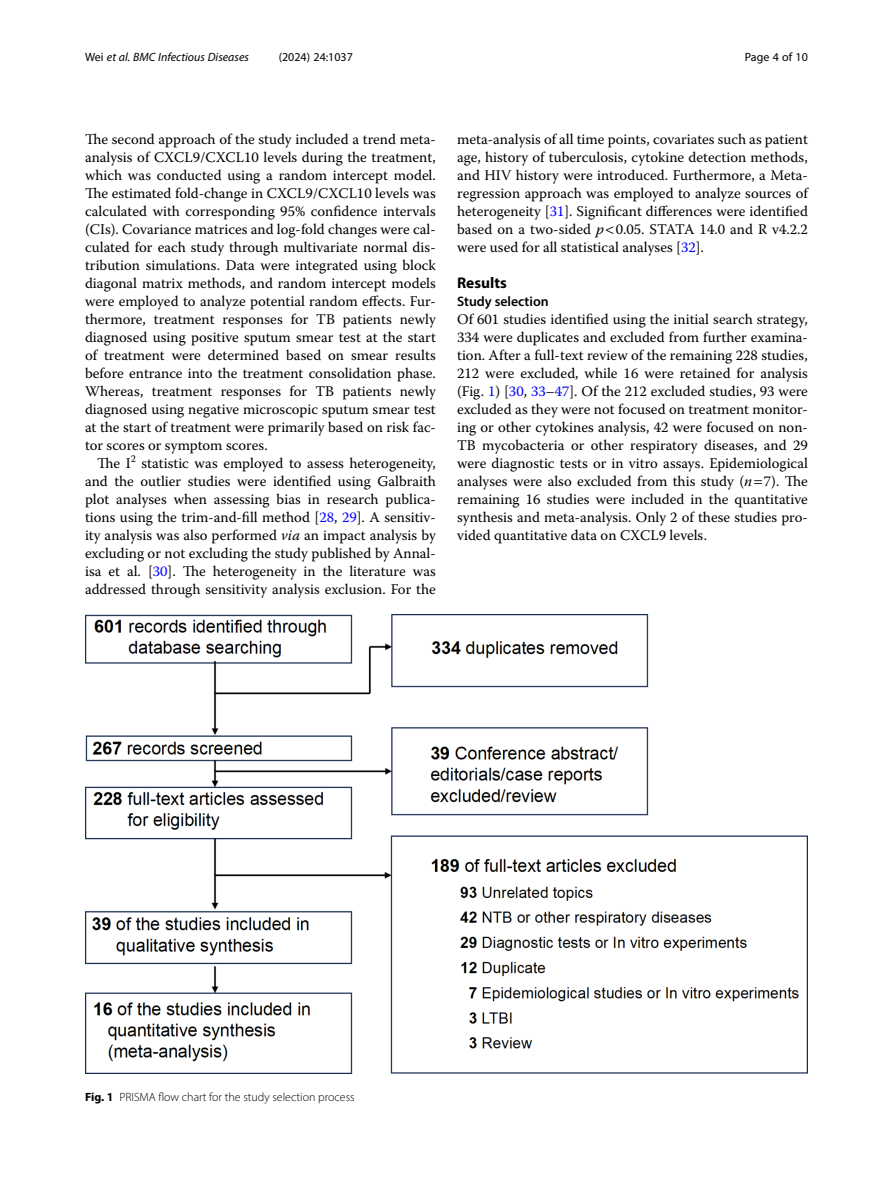
<style>
.page{position:relative;width:893px;height:1191px;background:#fff}
.page>*{position:absolute;margin:0;border:0;box-sizing:border-box;transform-origin:0 0}
.Head_1{font:700 15.45px "Myriad Pro";color:#000}
.Body_Text_Indent{font:14.7px/18px "Warnock Pro";color:#000;text-align:justify}
.Body_Text{font:14.7px/18px "Warnock Pro";color:#000;text-align:justify}
.Head_2_After_1{font:600 13.8px "Myriad Pro";color:#000}
.Figure_Caption{font:300 12px "Myriad Pro";color:#000}
.t1{font:italic 12px "Myriad Pro";color:#000}
.t2{font:12px "Myriad Pro";color:#000}
.s1{font-style:normal}
.s2{color:#00f}
.s3{font-style:italic}
.s4{font-weight:700}
</style>
<div class="page">
<img style="left:85px;top:615px;width:723px;height:459px">
<p class="t1" style="left:85px;top:50px;width:165px"><span class="s1">Wei</span> et al. BMC Infectious Diseases</p>
<p class="t2" style="left:279px;top:50px;width:76px">(2024) 24:1037</p>
<p class="t2" style="left:745px;top:50px;width:65px">Page 4 of 10</p>
<p class="Body_Text_Indent" style="left:85px;top:130px;width:352px">The second approach of the study included a trend meta&shy;analysis of CXCL9/CXCL10 levels during the treatment, which was conducted using a random intercept model.<br>The estimated fold-change in CXCL9/CXCL10 levels was calculated with corresponding 95% confidence intervals (CIs). Covariance matrices and log-fold changes were cal&shy;culated for each study through multivariate normal dis&shy;tribution simulations. Data were integrated using block diagonal matrix methods, and random intercept models were employed to analyze potential random effects. Fur&shy;thermore, treatment responses for TB patients newly diagnosed using positive sputum smear test at the start of treatment were determined based on smear results before entrance into the treatment consolidation phase.<br>Whereas, treatment responses for TB patients newly diagnosed using negative microscopic sputum smear test at the start of treatment were primarily based on risk fac&shy;tor scores or symptom scores.</p>
<p class="Body_Text_Indent" style="left:85px;top:454px;width:352px;text-indent:12px">The I<sup>2</sup> statistic was employed to assess heterogeneity, and the outlier studies were identified using Galbraith plot analyses when assessing bias in research publica&shy;tions using the trim-and-fill method [<span class="s2">28</span>, <span class="s2">29</span>]. A sensitiv&shy;ity analysis was also performed <span class="s3">via</span> an impact analysis by excluding or not excluding the study published by Annal&shy;isa et al. [<span class="s2">30</span>]. The heterogeneity in the literature was addressed through sensitivity analysis exclusion. For the</p>
<p class="Body_Text_Indent" style="left:457px;top:130px;width:352px">meta-analysis of all time points, covariates such as patient age, history of tuberculosis, cytokine detection methods, and HIV history were introduced. Furthermore, a Meta&shy;regression approach was employed to analyze sources of heterogeneity [<span class="s2">31</span>]. Significant differences were identified based on a two-sided <span class="s3">p</span> 0.05. STATA 14.0 and R v4.2.2 were used for all statistical analyses [<span class="s2">32</span>].</p>
<p class="Head_1" style="left:457px;top:273px;width:51px">Results</p>
<p class="Head_2_After_1" style="left:457px;top:293px;width:93px">Study selection</p>
<p class="Body_Text" style="left:457px;top:310px;width:352px">Of 601 studies identified using the initial search strategy, 334 were duplicates and excluded from further examina&shy;tion. After a full-text review of the remaining 228 studies, 212 were excluded, while 16 were retained for analysis (Fig. <span class="s2">1</span>) [<span class="s2">30</span>, <span class="s2">33</span>–<span class="s2">47</span>]. Of the 212 excluded studies, 93 were excluded as they were not focused on treatment monitor&shy;ing or other cytokines analysis, 42 were focused on non-TB mycobacteria or other respiratory diseases, and 29 were diagnostic tests or in vitro assays. Epidemiological analyses were also excluded from this study (<span class="s3">n</span> 7). The remaining 16 studies were included in the quantitative synthesis and meta-analysis. Only 2 of these studies pro&shy;vided quantitative data on CXCL9 levels.</p>
<p class="Figure_Caption" style="left:85px;top:1089px;width:271px"><span class="s4">Fig. 1</span> PRISMA flow chart for the study selection process</p>
</div>
